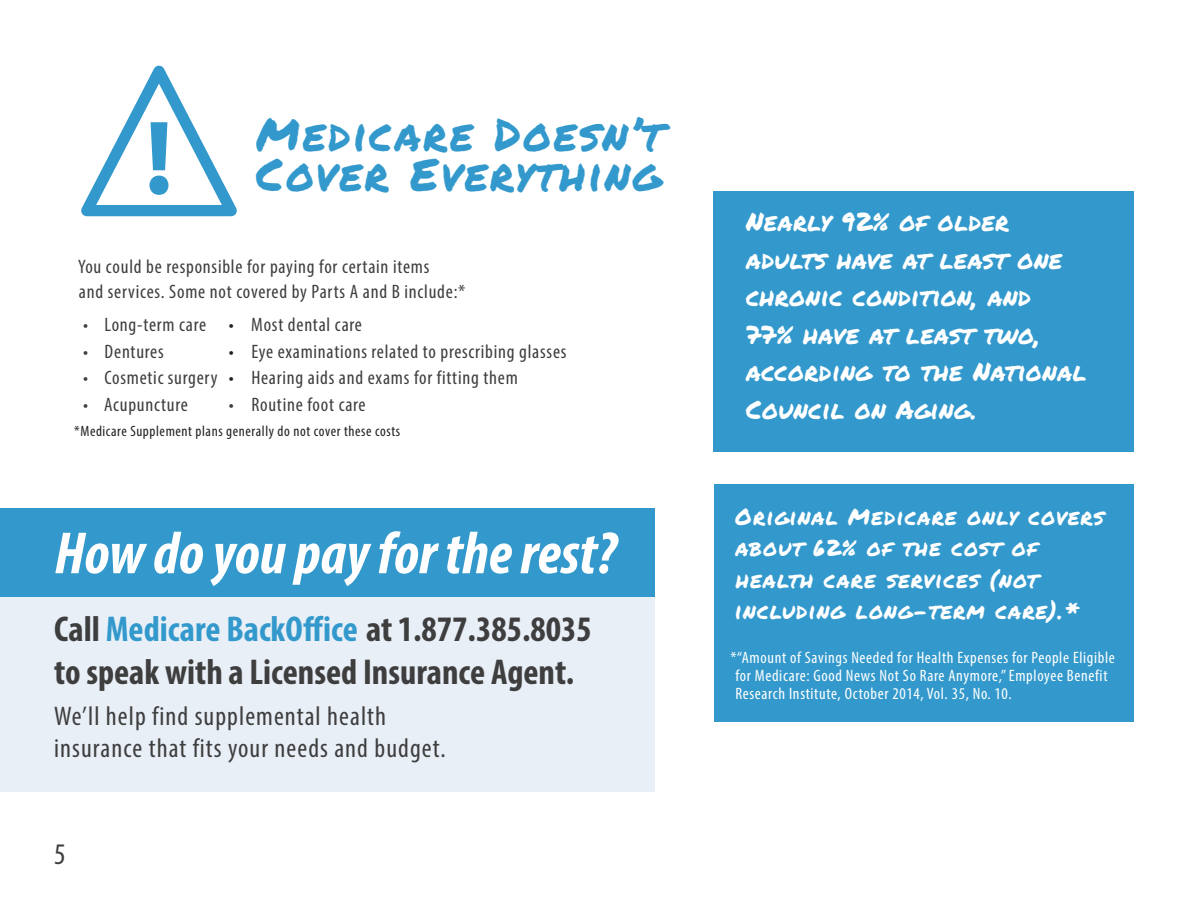
<style>
.page{position:relative;width:1188px;height:918px;background:#fff}
.page>*{position:absolute;margin:0;border:0;box-sizing:border-box;transform-origin:0 0}
.t1{font:italic 700 condensed 60px "Myriad Pro";color:#fff}
.t2{font:45px "Permanent Marker";letter-spacing:.05em;color:#39c}
.t3{font:700 condensed 36px "Myriad Pro";color:#3e3e3f}
.t4{font:condensed 30px "Myriad Pro";color:#3e3e3f}
.t5{font:condensed 27px "Myriad Pro";letter-spacing:.04em;color:#3e3e3f}
.t6{font:25.5px/37.5px "Permanent Marker";letter-spacing:.02em;color:#fff}
.t7{font:22.5px/31.5px "Permanent Marker";letter-spacing:.05em;color:#fff}
.t8{font:condensed 19.5px "Myriad Pro";letter-spacing:.04em;color:#3e3e3f}
.t9{font:condensed 19.5px "Myriad Pro";color:#231f20}
.t10{font:condensed 16.5px/18px "Myriad Pro";letter-spacing:.04em;color:#fff}
.t11{font:condensed 15px "Myriad Pro";letter-spacing:.04em;color:#231f20}
.s1{color:#39c}
</style>
<div class="page">
<div style="left:0;top:509px;width:655px;height:88px;background:#39c"></div>
<div style="left:0;top:597px;width:655px;height:195px;background:#e9eff6"></div>
<div style="left:714px;top:485px;width:420px;height:237px;background:#39c"></div>
<svg style="left:81px;top:66px;width:156px;height:150px"></svg>
<div style="left:714px;top:191px;width:420px;height:261px;background:#39c"></div>
<p class="t2" style="left:256px;top:101px;width:408px">Medicare Doesn’t</p>
<p class="t2" style="left:256px;top:141px;width:407px">Cover Everything</p>
<p class="t8" style="left:78px;top:255px;width:353px">You could be responsible for paying for certain items</p>
<p class="t8" style="left:79px;top:280px;width:388px">and services. Some not covered by Parts A and B include:*</p>
<p class="t8" style="left:83px;top:313px;width:7px">•</p>
<p class="t8" style="left:105px;top:313px;width:103px">Long-term care</p>
<p class="t9" style="left:229px;top:313px;width:7px">•</p>
<p class="t8" style="left:251px;top:313px;width:112px">Most dental care</p>
<p class="t8" style="left:83px;top:339px;width:7px">•</p>
<p class="t8" style="left:105px;top:339px;width:61px">Dentures</p>
<p class="t9" style="left:229px;top:339px;width:7px">•</p>
<p class="t8" style="left:251px;top:339px;width:317px">Eye examinations related to prescribing glasses</p>
<p class="t8" style="left:83px;top:366px;width:7px">•</p>
<p class="t8" style="left:104px;top:366px;width:115px">Cosmetic surgery</p>
<p class="t9" style="left:229px;top:366px;width:7px">•</p>
<p class="t8" style="left:251px;top:366px;width:268px">Hearing aids and exams for fitting them</p>
<p class="t8" style="left:83px;top:393px;width:7px">•</p>
<p class="t8" style="left:104px;top:393px;width:85px">Acupuncture</p>
<p class="t8" style="left:229px;top:393px;width:7px">•</p>
<p class="t8" style="left:251px;top:393px;width:116px">Routine foot care</p>
<p class="t11" style="left:74px;top:422px;width:328px">*Medicare Supplement plans generally do not cover these costs</p>
<p class="t1" style="left:55px;top:516px;width:563px">How do you pay for the rest?</p>
<p class="t3" style="left:54px;top:606px;width:539px">Call <span class="s1">Medicare BackOffice</span> at 1.877.385.8035</p>
<p class="t3" style="left:54px;top:650px;width:522px">to speak with a Licensed Insurance Agent.</p>
<p class="t5" style="left:54px;top:699px;width:333px">We’ll help find supplemental health</p>
<p class="t5" style="left:54px;top:732px;width:393px">insurance that fits your needs and budget.</p>
<p class="t4" style="left:54px;top:836px;width:13px">5</p>
<p class="t6" style="left:746px;top:203px;width:342px">Nearly 92% of older adults have at least one chronic condition, and<br>77% have at least two, according to the National<br>Council on Aging.</p>
<p class="t7" style="left:735px;top:500px;width:371px">Original Medicare only covers about 62% of the cost of health care services (not including long-term care).*</p>
<p class="t10" style="left:735px;top:648px;width:381px;text-indent:-5px">*“Amount of Savings Needed for Health Expenses for People Eligible for Medicare: Good News Not So Rare Anymore,” Employee Benefit<br>Research Institute, October 2014, Vol. 35, No. 10.</p>
</div>
